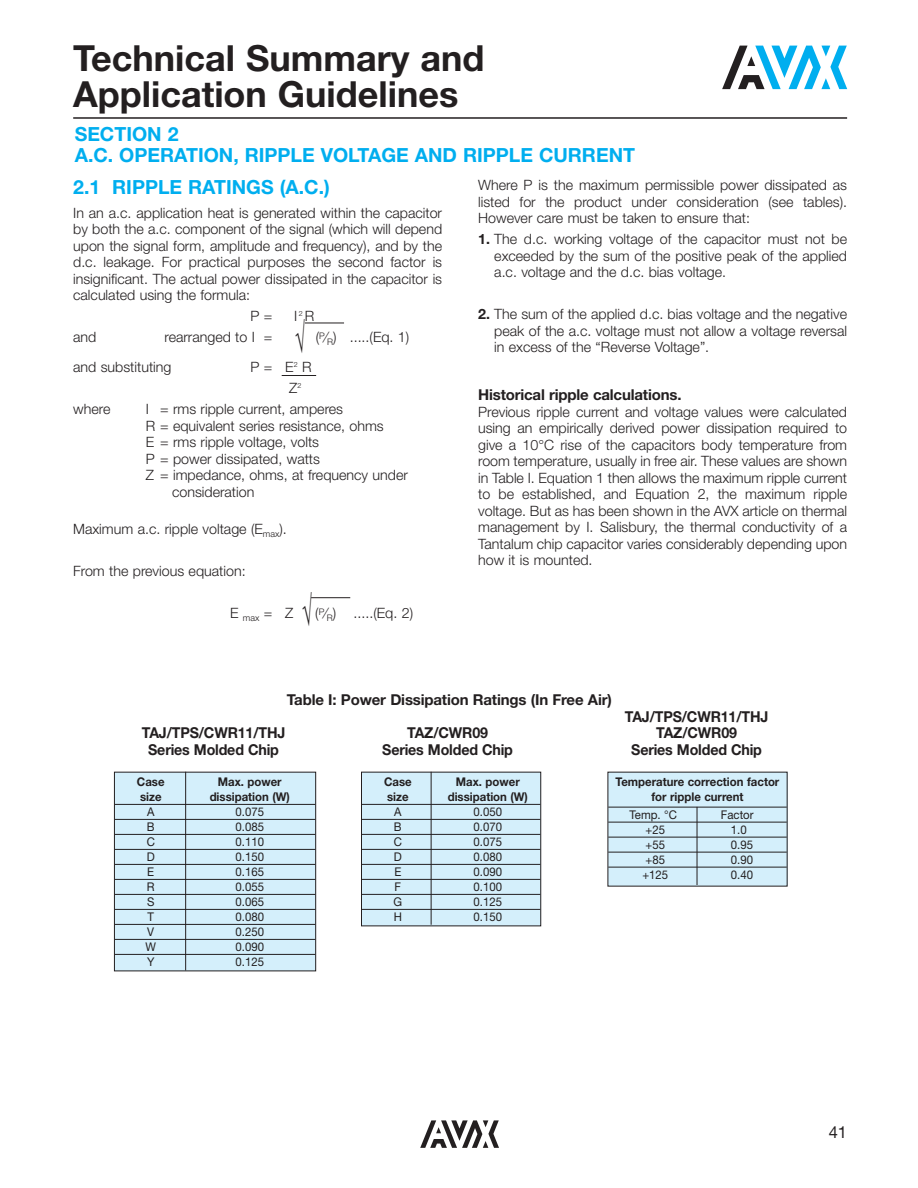
<style>
.page{position:relative;width:918px;height:1188px;background:#fff}
.page>*{position:absolute;margin:0;border:0;box-sizing:border-box;transform-origin:0 0}
.t1{font:700 36px/36px "Helvetica Neue";color:#231f20}
.t2{font:700 19.5px/21px "Helvetica Neue";color:#00aeef}
.t3{font:16.5px "Helvetica Neue";color:#231f20}
.t4{font:700 15px "Helvetica Neue";letter-spacing:-.01em;color:#231f20;scale:.95 1}
.t5{font:700 15px "Helvetica Neue";letter-spacing:-.01em;color:#231f20}
.t6{font:300 14.25px/16.5px "Helvetica Neue";color:#231f20;text-align:justify}
.t7{font:12px "Helvetica Neue";color:#231f20;scale:.95 1}
.t8{font:700 12px/15px "Helvetica Neue";color:#231f20;text-align:center;scale:.95 1}
.s1{font-weight:700}
</style>
<div class="page">
<svg style="left:420px;top:1120px;width:79px;height:28px"></svg>
<svg style="left:722px;top:46px;width:125px;height:43px"></svg>
<hr style="left:73px;top:117px;width:774px;height:2px;background:#231f20">
<hr style="left:282px;top:375px;width:34px;height:1px;background:#231f20">
<div style="left:114px;top:772px;width:202px;height:199px;background:#d4effb"></div>
<hr style="left:115px;top:804px;width:200px;height:1px;background:#231f20">
<hr style="left:115px;top:819px;width:200px;height:1px;background:#231f20">
<hr style="left:115px;top:834px;width:200px;height:1px;background:#231f20">
<hr style="left:115px;top:849px;width:200px;height:1px;background:#231f20">
<hr style="left:115px;top:864px;width:200px;height:1px;background:#231f20">
<hr style="left:115px;top:879px;width:200px;height:1px;background:#231f20">
<hr style="left:115px;top:894px;width:200px;height:1px;background:#231f20">
<hr style="left:115px;top:909px;width:200px;height:1px;background:#231f20">
<hr style="left:115px;top:924px;width:200px;height:1px;background:#231f20">
<hr style="left:115px;top:939px;width:200px;height:1px;background:#231f20">
<hr style="left:115px;top:954px;width:200px;height:1px;background:#231f20">
<div style="left:114px;top:772px;width:202px;height:199px;border:1px solid #231f20"></div>
<div style="left:362px;top:772px;width:179px;height:154px;background:#d4effb"></div>
<hr style="left:362px;top:804px;width:178px;height:1px;background:#231f20">
<hr style="left:362px;top:819px;width:178px;height:1px;background:#231f20">
<hr style="left:362px;top:834px;width:178px;height:1px;background:#231f20">
<hr style="left:362px;top:849px;width:178px;height:1px;background:#231f20">
<hr style="left:362px;top:864px;width:178px;height:1px;background:#231f20">
<hr style="left:362px;top:879px;width:178px;height:1px;background:#231f20">
<hr style="left:362px;top:894px;width:178px;height:1px;background:#231f20">
<hr style="left:362px;top:909px;width:178px;height:1px;background:#231f20">
<div style="left:361px;top:772px;width:180px;height:154px;border:1px solid #231f20"></div>
<hr style="left:431px;top:772px;width:1px;height:153px;background:#231f20">
<div style="left:608px;top:772px;width:179px;height:114px;background:#d4effb"></div>
<hr style="left:608px;top:807px;width:179px;height:1px;background:#231f20">
<hr style="left:608px;top:822px;width:179px;height:1px;background:#231f20">
<hr style="left:608px;top:837px;width:179px;height:1px;background:#231f20">
<hr style="left:608px;top:852px;width:179px;height:1px;background:#231f20">
<hr style="left:608px;top:867px;width:179px;height:1px;background:#231f20">
<hr style="left:697px;top:807px;width:1px;height:78px;background:#231f20">
<hr style="left:305px;top:323px;width:39px;height:1px;background:#231f20">
<hr style="left:311px;top:597px;width:39px;height:1px;background:#231f20">
<hr style="left:185px;top:772px;width:1px;height:198px;background:#231f20">
<h1 class="t1" style="left:73px;top:43px;width:413px">Technical Summary and<br>Application Guidelines</h1>
<h2 class="t2" style="left:75px;top:126px;width:562px">SECTION 2<br>A.C. OPERATION, RIPPLE VOLTAGE AND RIPPLE CURRENT</h2>
<h2 class="t2" style="left:73px;top:178px;width:258px">2.1 RIPPLE RATINGS (A.C.)</h2>
<p class="t6" style="left:73px;top:206px;width:370px">In an a.c. application heat is generated within the capacitor by both the a.c. component of the signal (which will depend upon the signal form, amplitude and frequency), and by the d.c. leakage. For practical purposes the second factor is insignificant. The actual power dissipated in the capacitor is calculated using the formula:</p>
<p class="t6" style="left:250px;top:309px;width:23px">P =</p>
<p class="t6" style="left:294px;top:309px;width:22px">I<sup>2</sup> R</p>
<p class="t6" style="left:73px;top:330px;width:25px">and</p>
<p class="t6" style="left:164px;top:330px;width:109px">rearranged to I =</p>
<p class="t6" style="left:316px;top:330px;width:95px">(<sup>P</sup>⁄<sub>R</sub>) .....(Eq. 1)</p>
<p class="t6" style="left:73px;top:360px;width:100px">and substituting</p>
<p class="t6" style="left:289px;top:358px;width:24px;line-height:21px;text-indent:-39px">P = E<sup>2</sup> R<br>Z<sup>2</sup></p>
<p class="t6" style="left:73px;top:402px;width:39px">where</p>
<p class="t6" style="left:146px;top:402px;width:199px">I = rms ripple current, amperes</p>
<p class="t6" style="left:146px;top:419px;width:239px">R = equivalent series resistance, ohms</p>
<p class="t6" style="left:146px;top:435px;width:175px">E = rms ripple voltage, volts</p>
<p class="t6" style="left:146px;top:452px;width:176px">P = power dissipated, watts</p>
<p class="t6" style="left:146px;top:468px;width:264px">Z = impedance, ohms, at frequency under</p>
<p class="t6" style="left:172px;top:485px;width:84px">consideration</p>
<p class="t6" style="left:73px;top:522px;width:215px">Maximum a.c. ripple voltage (E<sub>max</sub>).</p>
<p class="t6" style="left:73px;top:564px;width:174px">From the previous equation:</p>
<p class="t6" style="left:230px;top:606px;width:65px">E <sub>max</sub> = Z</p>
<p class="t6" style="left:315px;top:606px;width:99px">(<sup>P</sup>⁄<sub>R</sub>) .....(Eq. 2)</p>
<p class="t6" style="left:478px;top:178px;width:370px">Where P is the maximum permissible power dissipated as listed for the product under consideration (see tables).<br>However care must be taken to ensure that:</p>
<p class="t6" style="left:494px;top:232px;width:354px;text-indent:-16px"><span class="s1">1.</span> The d.c. working voltage of the capacitor must not be exceeded by the sum of the positive peak of the applied a.c. voltage and the d.c. bias voltage.</p>
<p class="t6" style="left:494px;top:307px;width:354px;text-indent:-16px"><span class="s1">2.</span> The sum of the applied d.c. bias voltage and the negative peak of the a.c. voltage must not allow a voltage reversal in excess of the “Reverse Voltage”.</p>
<p class="t5" style="left:478px;top:389px;width:205px">Historical ripple calculations.</p>
<p class="t6" style="left:478px;top:405px;width:371px">Previous ripple current and voltage values were calculated using an empirically derived power dissipation required to give a 10°C rise of the capacitors body temperature from room temperature, usually in free air. These values are shown in Table I. Equation 1 then allows the maximum ripple current to be established, and Equation 2, the maximum ripple voltage. But as has been shown in the AVX article on thermal management by I. Salisbury, the thermal conductivity of a Tantalum chip capacitor varies considerably depending upon how it is mounted.</p>
<p class="t5" style="left:287px;top:694px;width:326px">Table I: Power Dissipation Ratings (In Free Air)</p>
<p class="t4" style="left:625px;top:711px;width:152px">TAJ/TPS/CWR11/THJ</p>
<p class="t4" style="left:142px;top:727px;width:152px">TAJ/TPS/CWR11/THJ</p>
<p class="t4" style="left:407px;top:727px;width:87px">TAZ/CWR09</p>
<p class="t4" style="left:656px;top:727px;width:87px">TAZ/CWR09</p>
<p class="t4" style="left:148px;top:744px;width:139px">Series Molded Chip</p>
<p class="t4" style="left:382px;top:744px;width:139px">Series Molded Chip</p>
<p class="t4" style="left:631px;top:744px;width:139px">Series Molded Chip</p>
<p class="t8" style="left:137px;top:775px;width:31px">Case</p>
<p class="t8" style="left:218px;top:775px;width:69px">Max. power</p>
<p class="t8" style="left:140px;top:790px;width:24px">size</p>
<p class="t8" style="left:210px;top:790px;width:86px">dissipation (W)</p>
<p class="t7" style="left:147px;top:807px;width:9px">A</p>
<p class="t7" style="left:236px;top:807px;width:32px">0.075</p>
<p class="t7" style="left:147px;top:822px;width:10px">B</p>
<p class="t7" style="left:236px;top:822px;width:32px">0.085</p>
<p class="t7" style="left:147px;top:837px;width:10px">C</p>
<p class="t7" style="left:236px;top:837px;width:32px">0.110</p>
<p class="t7" style="left:147px;top:852px;width:10px">D</p>
<p class="t7" style="left:236px;top:852px;width:32px">0.150</p>
<p class="t7" style="left:147px;top:867px;width:9px">E</p>
<p class="t7" style="left:236px;top:867px;width:32px">0.165</p>
<p class="t7" style="left:147px;top:882px;width:10px">R</p>
<p class="t7" style="left:236px;top:882px;width:32px">0.055</p>
<p class="t7" style="left:147px;top:897px;width:9px">S</p>
<p class="t7" style="left:236px;top:897px;width:32px">0.065</p>
<p class="t7" style="left:148px;top:912px;width:8px">T</p>
<p class="t7" style="left:236px;top:912px;width:32px">0.080</p>
<p class="t7" style="left:147px;top:927px;width:9px">V</p>
<p class="t7" style="left:236px;top:927px;width:32px">0.250</p>
<p class="t7" style="left:146px;top:942px;width:13px">W</p>
<p class="t7" style="left:236px;top:942px;width:32px">0.090</p>
<p class="t7" style="left:147px;top:957px;width:9px">Y</p>
<p class="t7" style="left:236px;top:957px;width:32px">0.125</p>
<p class="t8" style="left:384px;top:775px;width:31px">Case</p>
<p class="t8" style="left:456px;top:775px;width:69px">Max. power</p>
<p class="t8" style="left:387px;top:790px;width:24px">size</p>
<p class="t8" style="left:448px;top:790px;width:86px">dissipation (W)</p>
<p class="t7" style="left:394px;top:807px;width:9px">A</p>
<p class="t7" style="left:474px;top:807px;width:32px">0.050</p>
<p class="t7" style="left:394px;top:822px;width:10px">B</p>
<p class="t7" style="left:474px;top:822px;width:32px">0.070</p>
<p class="t7" style="left:394px;top:837px;width:10px">C</p>
<p class="t7" style="left:474px;top:837px;width:32px">0.075</p>
<p class="t7" style="left:394px;top:852px;width:10px">D</p>
<p class="t7" style="left:474px;top:852px;width:32px">0.080</p>
<p class="t7" style="left:394px;top:867px;width:9px">E</p>
<p class="t7" style="left:474px;top:867px;width:32px">0.090</p>
<p class="t7" style="left:395px;top:882px;width:8px">F</p>
<p class="t7" style="left:474px;top:882px;width:32px">0.100</p>
<p class="t7" style="left:394px;top:897px;width:11px">G</p>
<p class="t7" style="left:474px;top:897px;width:32px">0.125</p>
<p class="t7" style="left:394px;top:912px;width:10px">H</p>
<p class="t7" style="left:474px;top:912px;width:32px">0.150</p>
<p class="t8" style="left:616px;top:775px;width:174px">Temperature correction factor for ripple current</p>
<p class="t7" style="left:630px;top:810px;width:51px">Temp. °C</p>
<p class="t7" style="left:721px;top:810px;width:36px">Factor</p>
<p class="t7" style="left:646px;top:825px;width:22px">+25</p>
<p class="t7" style="left:731px;top:825px;width:18px">1.0</p>
<p class="t7" style="left:646px;top:840px;width:22px">+55</p>
<p class="t7" style="left:731px;top:840px;width:25px">0.95</p>
<p class="t7" style="left:646px;top:855px;width:22px">+85</p>
<p class="t7" style="left:731px;top:855px;width:25px">0.90</p>
<p class="t7" style="left:642px;top:870px;width:29px">+125</p>
<p class="t7" style="left:731px;top:870px;width:25px">0.40</p>
<p class="t3" style="left:829px;top:1126px;width:20px">41</p>
</div>
